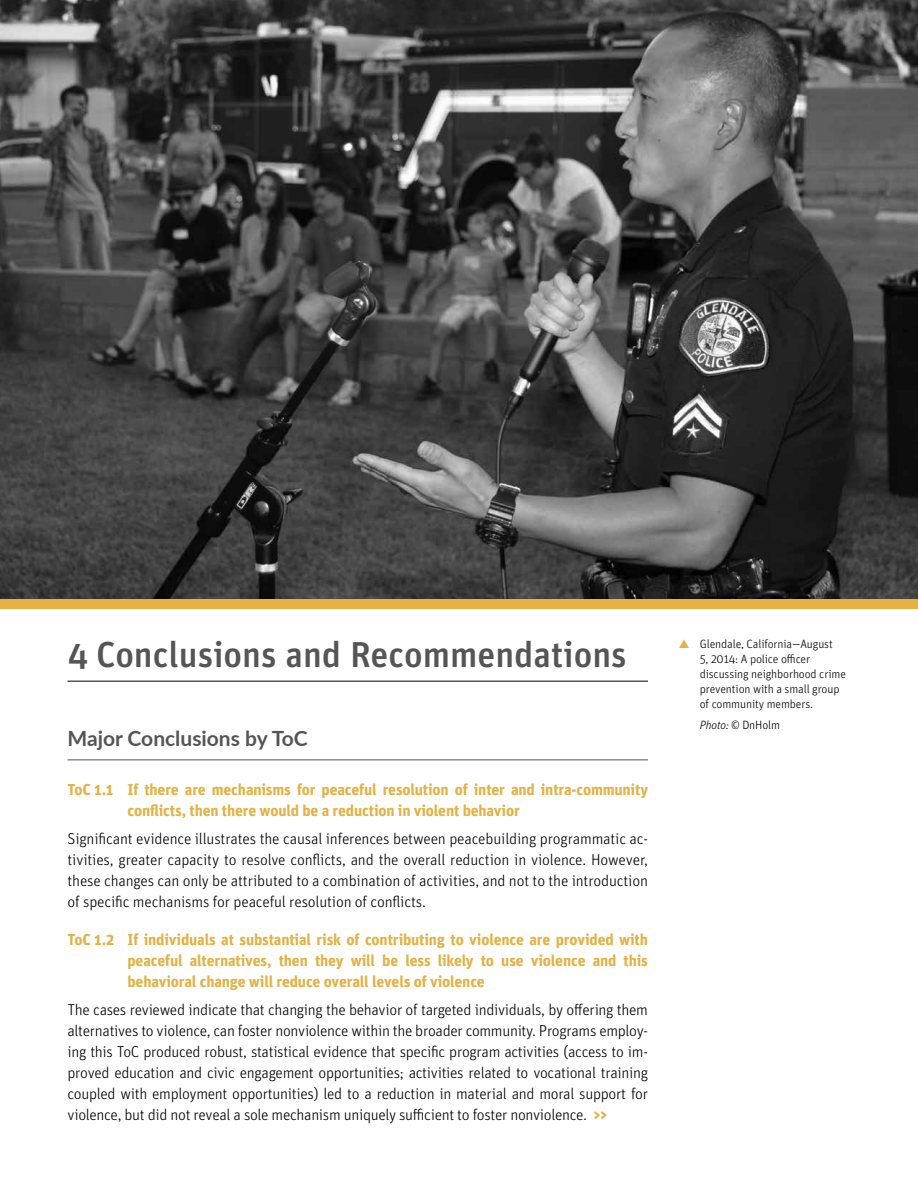
<style>
.page{position:relative;width:918px;height:1188px;background:#fff}
.page>*{position:absolute;margin:0;border:0;box-sizing:border-box;transform-origin:0 0}
.t1{font:500 36px "Unit";color:#555}
.t2{font:700 21px "Lato";color:#555}
.t3{font:300 15.75px/21px "Unit";letter-spacing:-.02em;color:#000;text-align:justify}
.t4{font:700 15.75px/21px "Unit";letter-spacing:-.01em;color:#e4b143}
.t5{font:300 12px/15px "Unit";letter-spacing:-.01em;color:#000}
.s1{font-weight:700;color:#e4b143}
.s2{color:#e4b143}
.s3{font-style:italic}
</style>
<div class="page">
<hr style="left:68px;top:680px;width:580px;height:2px;background:#555">
<hr style="left:68px;top:760px;width:580px;height:1px;background:#555">
<img style="left:0;top:0;width:918px;height:599px">
<div style="left:0;top:599px;width:918px;height:10px;background:#e4b143"></div>
<h1 class="t1" style="left:68px;top:632px;width:561px">4 Conclusions and Recommendations</h1>
<h2 class="t2" style="left:68px;top:723px;width:242px">Major Conclusions by ToC</h2>
<p class="t4" style="left:128px;top:779px;width:522px;text-indent:-60px">ToC 1.1 If there are mechanisms for peaceful resolution of inter and intra-community conflicts, then there would be a reduction in violent behavior</p>
<p class="t3" style="left:68px;top:828px;width:582px">Significant evidence illustrates the causal inferences between peacebuilding programmatic ac&shy;tivities, greater capacity to resolve conflicts, and the overall reduction in violence. However, these changes can only be attributed to a combination of activities, and not to the introduction of specific mechanisms for peaceful resolution of conflicts.</p>
<p class="t4" style="left:128px;top:929px;width:522px;text-align:justify;text-indent:-60px">ToC 1.2 If individuals at substantial risk of contributing to violence are provided with peaceful alternatives, then they will be less likely to use violence and this behavioral change will reduce overall levels of violence</p>
<p class="t3" style="left:68px;top:999px;width:582px">The cases reviewed indicate that changing the behavior of targeted individuals, by offering them alternatives to violence, can foster nonviolence within the broader community. Programs employ&shy;ing this ToC produced robust, statistical evidence that specific program activities (access to im&shy;proved education and civic engagement opportunities; activities related to vocational training coupled with employment opportunities) led to a reduction in material and moral support for violence, but did not reveal a sole mechanism uniquely sufficient to foster nonviolence. <span class="s1">&gt;&gt;</span></p>
<p class="t5" style="left:700px;top:636px;width:148px;text-indent:-21px"><span class="s2">▲</span> Glendale, California—August<br>5, 2014: A police officer discussing neighborhood crime prevention with a small group of community members.</p>
<p class="t5" style="left:700px;top:717px;width:82px"><span class="s3">Photo:</span> © DnHolm</p>
</div>
